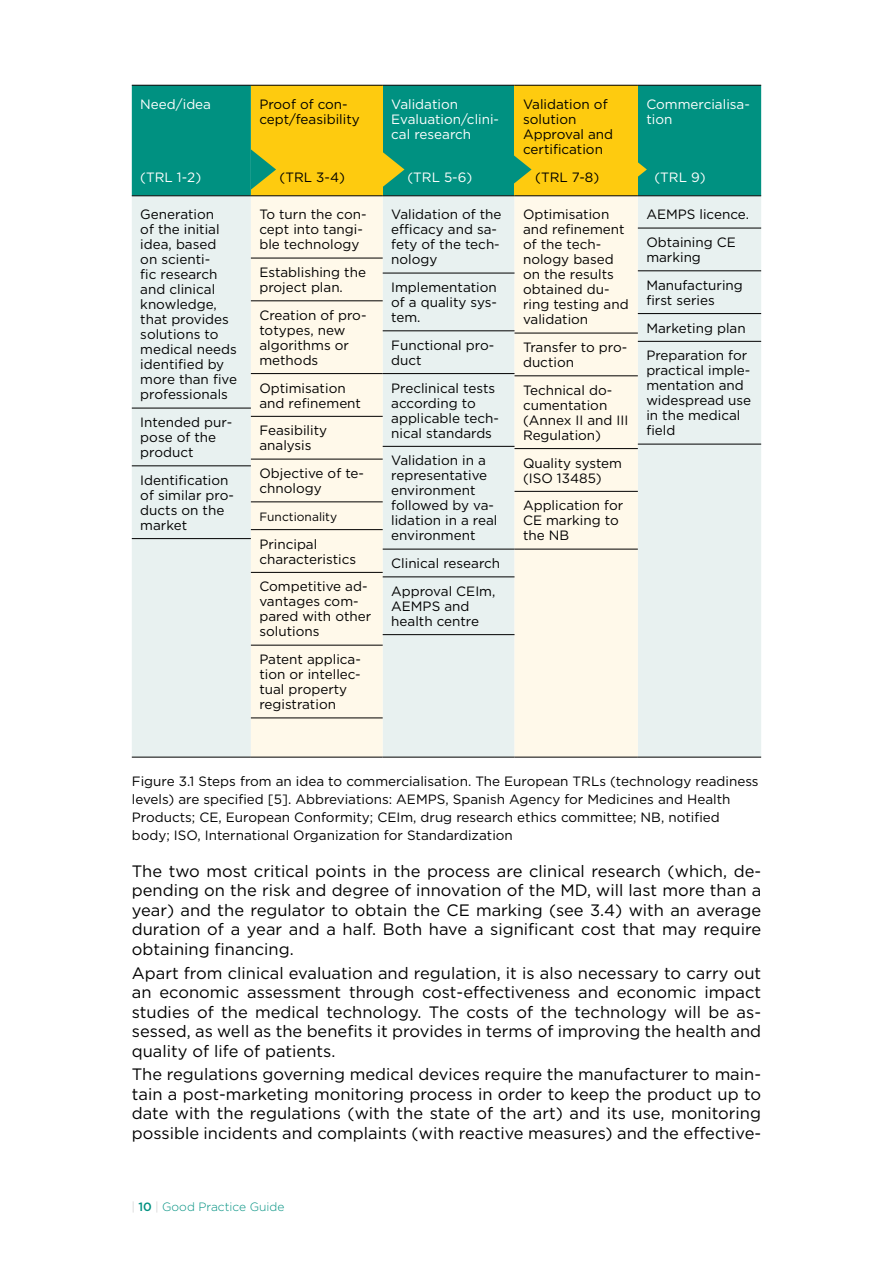
<style>
.page{position:relative;width:893px;height:1263px;background:#fff}
.page>*{position:absolute;margin:0;border:0;box-sizing:border-box;transform-origin:0 0}
.TXTAng{font:16.5px/19.5px "Gotham";color:#000;text-align:justify}
.TXT_TAULA{font:13.5px/15px "Gotham";color:#000}
.PEU_TAULA{font:13.5px/18px "Gotham";color:#000}
.TXT_TAULA-2{font:13.5px/15px "Gotham";color:#fff}
.t1{font:300 12px "Gotham";color:#009181}
.TXT_TAULA-3{font:12px "Gotham";color:#000}
.s1{font-weight:100;color:#878787}
.s2{font-weight:500}
</style>
<div class="page">
<div style="left:132px;top:86px;width:629px;height:110px;background:#009181"></div>
<div style="left:251px;top:85px;width:132px;height:111px;background:#fecb0f"></div>
<div style="left:514px;top:85px;width:124px;height:111px;background:#fecb0f"></div>
<div style="left:132px;top:197px;width:629px;height:560px;background:#e8f1f0"></div>
<svg style="left:251px;top:197px;width:387px;height:560px;fill:#fff9ea"></svg>
<hr style="left:132px;top:85px;width:119px;height:1px;background:#000">
<hr style="left:251px;top:85px;width:132px;height:1px;background:#000">
<hr style="left:132px;top:196px;width:119px;height:1px;background:#000">
<hr style="left:251px;top:196px;width:132px;height:1px;background:#000">
<hr style="left:132px;top:757px;width:119px;height:1px;background:#000">
<hr style="left:251px;top:757px;width:132px;height:1px;background:#000">
<hr style="left:514px;top:757px;width:124px;height:1px;background:#000">
<hr style="left:383px;top:85px;width:131px;height:1px;background:#000">
<hr style="left:638px;top:85px;width:123px;height:1px;background:#000">
<hr style="left:514px;top:85px;width:124px;height:1px;background:#000">
<hr style="left:514px;top:196px;width:124px;height:1px;background:#000">
<hr style="left:383px;top:196px;width:131px;height:1px;background:#000">
<hr style="left:383px;top:757px;width:131px;height:1px;background:#000">
<hr style="left:638px;top:196px;width:123px;height:1px;background:#000">
<hr style="left:638px;top:757px;width:123px;height:1px;background:#000">
<hr style="left:132px;top:408px;width:119px;height:1px;background:#000">
<hr style="left:132px;top:466px;width:119px;height:1px;background:#000">
<hr style="left:132px;top:538px;width:119px;height:1px;background:#000">
<hr style="left:251px;top:258px;width:132px;height:1px;background:#000">
<hr style="left:251px;top:301px;width:132px;height:1px;background:#000">
<hr style="left:251px;top:373px;width:132px;height:1px;background:#000">
<hr style="left:251px;top:416px;width:132px;height:1px;background:#000">
<hr style="left:251px;top:459px;width:132px;height:1px;background:#000">
<hr style="left:251px;top:502px;width:132px;height:1px;background:#000">
<hr style="left:251px;top:529px;width:132px;height:1px;background:#000">
<hr style="left:251px;top:572px;width:132px;height:1px;background:#000">
<hr style="left:251px;top:645px;width:132px;height:1px;background:#000">
<hr style="left:251px;top:718px;width:132px;height:1px;background:#000">
<hr style="left:383px;top:273px;width:131px;height:1px;background:#000">
<hr style="left:383px;top:331px;width:131px;height:1px;background:#000">
<hr style="left:383px;top:373px;width:131px;height:1px;background:#000">
<hr style="left:383px;top:446px;width:131px;height:1px;background:#000">
<hr style="left:383px;top:549px;width:131px;height:1px;background:#000">
<hr style="left:383px;top:577px;width:131px;height:1px;background:#000">
<hr style="left:383px;top:634px;width:131px;height:1px;background:#000">
<hr style="left:514px;top:333px;width:124px;height:1px;background:#000">
<hr style="left:514px;top:376px;width:124px;height:1px;background:#000">
<hr style="left:514px;top:448px;width:124px;height:1px;background:#000">
<hr style="left:514px;top:491px;width:124px;height:1px;background:#000">
<hr style="left:514px;top:549px;width:124px;height:1px;background:#000">
<hr style="left:638px;top:228px;width:123px;height:1px;background:#000">
<hr style="left:638px;top:271px;width:123px;height:1px;background:#000">
<hr style="left:638px;top:313px;width:123px;height:1px;background:#000">
<hr style="left:638px;top:341px;width:123px;height:1px;background:#000">
<hr style="left:638px;top:444px;width:123px;height:1px;background:#000">
<svg style="left:251px;top:149px;width:25px;height:41px"></svg>
<svg style="left:506px;top:149px;width:25px;height:41px"></svg>
<svg style="left:383px;top:149px;width:21px;height:41px"></svg>
<svg style="left:638px;top:149px;width:9px;height:41px"></svg>
<p class="TXT_TAULA-2" style="left:140px;top:96px;width:72px">Need/idea</p>
<p class="TXT_TAULA-2" style="left:140px;top:169px;width:62px">(TRL 1-2)</p>
<p class="TXT_TAULA" style="left:259px;top:96px;width:102px">Proof of con&shy;cept/feasibility</p>
<p class="TXT_TAULA" style="left:280px;top:169px;width:67px">(TRL 3-4)</p>
<p class="TXT_TAULA-2" style="left:391px;top:96px;width:109px">Validation<br>Evaluation/clini&shy;cal research</p>
<p class="TXT_TAULA-2" style="left:407px;top:169px;width:66px">(TRL 5-6)</p>
<p class="TXT_TAULA" style="left:523px;top:96px;width:86px">Validation of solution</p>
<p class="TXT_TAULA" style="left:523px;top:126px;width:92px">Approval and certification</p>
<p class="TXT_TAULA" style="left:535px;top:169px;width:66px">(TRL 7-8)</p>
<p class="TXT_TAULA-2" style="left:646px;top:96px;width:105px">Commercialisa&shy;tion</p>
<p class="TXT_TAULA-2" style="left:654px;top:169px;width:53px">(TRL 9)</p>
<p class="TXT_TAULA" style="left:140px;top:207px;width:98px">Generation<br>of the initial idea, based<br>on scienti-<br>fic research and clinical knowledge, that provides solutions to medical needs identified by more than five professionals</p>
<p class="TXT_TAULA" style="left:140px;top:415px;width:94px">Intended pur&shy;pose of the product</p>
<p class="TXT_TAULA" style="left:140px;top:472px;width:95px">Identification of similar pro&shy;ducts on the market</p>
<p class="TXT_TAULA" style="left:259px;top:207px;width:109px">To turn the con&shy;cept into tangi&shy;ble technology</p>
<p class="TXT_TAULA" style="left:259px;top:265px;width:108px">Establishing the project plan.</p>
<p class="TXT_TAULA" style="left:259px;top:307px;width:109px">Creation of pro&shy;totypes, new algorithms or methods</p>
<p class="TXT_TAULA" style="left:259px;top:380px;width:103px">Optimisation and refinement</p>
<p class="TXT_TAULA" style="left:259px;top:423px;width:69px">Feasibility analysis</p>
<p class="TXT_TAULA" style="left:259px;top:466px;width:106px">Objective of te&shy;chnology</p>
<p class="TXT_TAULA-3" style="left:259px;top:509px;width:79px">Functionality</p>
<p class="TXT_TAULA" style="left:259px;top:536px;width:98px">Principal characteristics</p>
<p class="TXT_TAULA" style="left:259px;top:579px;width:113px">Competitive ad&shy;vantages com&shy;pared with other solutions</p>
<p class="TXT_TAULA" style="left:259px;top:652px;width:103px">Patent applica&shy;tion or intellec&shy;tual property registration</p>
<p class="TXT_TAULA" style="left:391px;top:207px;width:112px">Validation of the efficacy and sa&shy;fety of the tech&shy;nology</p>
<p class="TXT_TAULA" style="left:391px;top:280px;width:107px;text-align:justify">Implementation of a quality sys&shy;tem.</p>
<p class="TXT_TAULA" style="left:391px;top:337px;width:105px">Functional pro&shy;duct</p>
<p class="TXT_TAULA" style="left:391px;top:380px;width:109px">Preclinical tests according to applicable tech&shy;nical standards</p>
<p class="TXT_TAULA" style="left:391px;top:453px;width:108px">Validation in a representative environment followed by va&shy;lidation in a real environment</p>
<p class="TXT_TAULA" style="left:391px;top:556px;width:110px">Clinical research</p>
<p class="TXT_TAULA" style="left:391px;top:583px;width:106px">Approval CEIm,<br>AEMPS and health centre</p>
<p class="TXT_TAULA" style="left:523px;top:207px;width:107px">Optimisation and refinement of the tech&shy;nology based on the results obtained du&shy;ring testing and validation</p>
<p class="TXT_TAULA" style="left:523px;top:340px;width:106px">Transfer to pro&shy;duction</p>
<p class="TXT_TAULA" style="left:523px;top:382px;width:107px">Technical do&shy;cumentation (Annex II and III<br>Regulation)</p>
<p class="TXT_TAULA" style="left:523px;top:455px;width:101px">Quality system (ISO 13485)</p>
<p class="TXT_TAULA" style="left:523px;top:498px;width:102px">Application for<br>CE marking to the NB</p>
<p class="TXT_TAULA" style="left:646px;top:207px;width:104px">AEMPS licence.</p>
<p class="TXT_TAULA" style="left:646px;top:235px;width:91px">Obtaining CE marking</p>
<p class="TXT_TAULA" style="left:646px;top:277px;width:98px">Manufacturing first series</p>
<p class="TXT_TAULA" style="left:646px;top:320px;width:101px">Marketing plan</p>
<p class="TXT_TAULA" style="left:646px;top:348px;width:106px">Preparation for practical imple&shy;mentation and widespread use in the medical field</p>
<p class="PEU_TAULA" style="left:132px;top:772px;width:628px">Figure 3.1 Steps from an idea to commercialisation. The European TRLs (technology readiness levels) are specified [5]. Abbreviations: AEMPS, Spanish Agency for Medicines and Health Products; CE, European Conformity; CEIm, drug research ethics committee; NB, notified body; ISO, International Organization for Standardization</p>
<p class="TXTAng" style="left:132px;top:861px;width:631px">The two most critical points in the process are clinical research (which, de&shy;pending on the risk and degree of innovation of the MD, will last more than a year) and the regulator to obtain the CE marking (see 3.4) with an average duration of a year and a half. Both have a significant cost that may require obtaining financing.</p>
<p class="TXTAng" style="left:132px;top:963px;width:631px">Apart from clinical evaluation and regulation, it is also necessary to carry out an economic assessment through cost-effectiveness and economic impact studies of the medical technology. The costs of the technology will be as&shy;sessed, as well as the benefits it provides in terms of improving the health and quality of life of patients.</p>
<p class="TXTAng" style="left:132px;top:1064px;width:631px">The regulations governing medical devices require the manufacturer to main&shy;tain a post-marketing monitoring process in order to keep the product up to date with the regulations (with the state of the art) and its use, monitoring possible incidents and complaints (with reactive measures) and the effective-</p>
<p class="t1" style="left:132px;top:1199px;width:154px"><span class="s1">|</span> <span class="s2">10</span> <span class="s1">|</span> Good Practice Guide</p>
</div>
